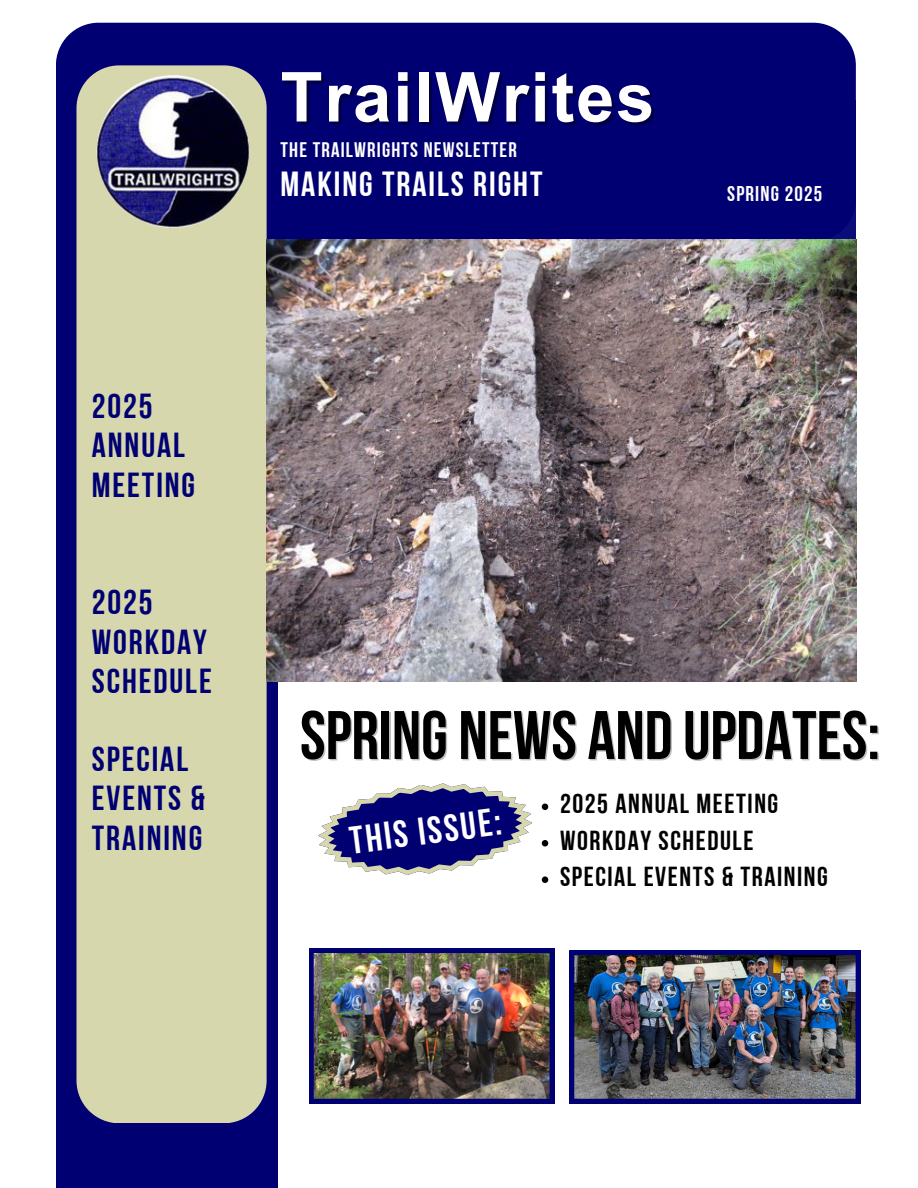
<style>
.page{position:relative;width:918px;height:1188px;background:#fff}
.page>*{position:absolute;margin:0;border:0;box-sizing:border-box;transform-origin:0 0}
.t1{font:700 68.85px "Arial MT Pro";letter-spacing:.025em;color:#fff}
.t2{font:68.4px "Bebas Neue Cyrillic";color:#000}
.t3{font:38.7px "Bebas Neue Cyrillic";color:#fff}
.t4{font:34.8px "Bebas Neue Cyrillic";letter-spacing:.055em;color:#fff}
.t5{font:34.65px/39.3px "Bebas Neue Cyrillic";letter-spacing:.055em;color:#000073}
.t6{font:27.45px "Bebas Neue Cyrillic";letter-spacing:.055em;color:#000}
.t7{font:21.3px "Bebas Neue Cyrillic";letter-spacing:.055em;color:#fff}
.t8{font:21px "Bebas Neue Cyrillic";letter-spacing:.055em;color:#fff}
</style>
<div class="page">
<div style="left:56px;top:100px;width:221px;height:1088px;background:#000073"></div>
<div style="left:56px;top:23px;width:800px;height:216px;background:#000073"></div>
<div style="left:634px;top:100px;width:222px;height:145px;background:#000073"></div>
<div style="left:76px;top:65px;width:191px;height:1058px;background:#d7d7ae"></div>
<img style="left:97px;top:75px;width:152px;height:153px;border-radius:50%">
<svg style="left:318px;top:783px;width:214px;height:92px"></svg>
<svg style="left:542px;top:804px;width:6px;height:6px"></svg>
<svg style="left:542px;top:840px;width:6px;height:6px"></svg>
<svg style="left:542px;top:876px;width:6px;height:7px"></svg>
<img style="left:570px;top:950px;width:290px;height:153px">
<img style="left:309px;top:949px;width:245px;height:154px">
<img style="left:267px;top:239px;width:589px;height:443px">
<p class="t1" style="left:281px;top:72px;width:376px">TrailWrites</p>
<h3 class="t8" style="left:281px;top:141px;width:238px">THE TRAILWRIGHTS NEWSLETTER</h3>
<h2 class="t4" style="left:281px;top:170px;width:263px">MAKING TRAILS RIGHT</h2>
<p class="t7" style="left:727px;top:185px;width:96px">SPRING 2025</p>
<h4 class="t5" style="left:92px;top:390px;width:105px">2025<br>ANNUAL<br>MEETING</h4>
<h4 class="t5" style="left:92px;top:586px;width:122px">2025<br>WORKDAY<br>SCHEDULE</h4>
<p class="t5" style="left:92px;top:743px;width:115px">SPECIAL<br>EVENTS &amp;<br>TRAINING</p>
<h4 class="t2" style="left:300px;top:708px;width:582px">SPRING NEWS AND UPDATES:</h4>
<h1 class="t3" style="left:348px;top:824px;width:154px;rotate:-7deg">THIS ISSUE:</h1>
<p class="t6" style="left:560px;top:793px;width:220px">2025 ANNUAL MEETING</p>
<h3 class="t6" style="left:560px;top:829px;width:195px">WORKDAY SCHEDULE</h3>
<p class="t6" style="left:560px;top:866px;width:269px">SPECIAL EVENTS &amp; TRAINING</p>
</div>
